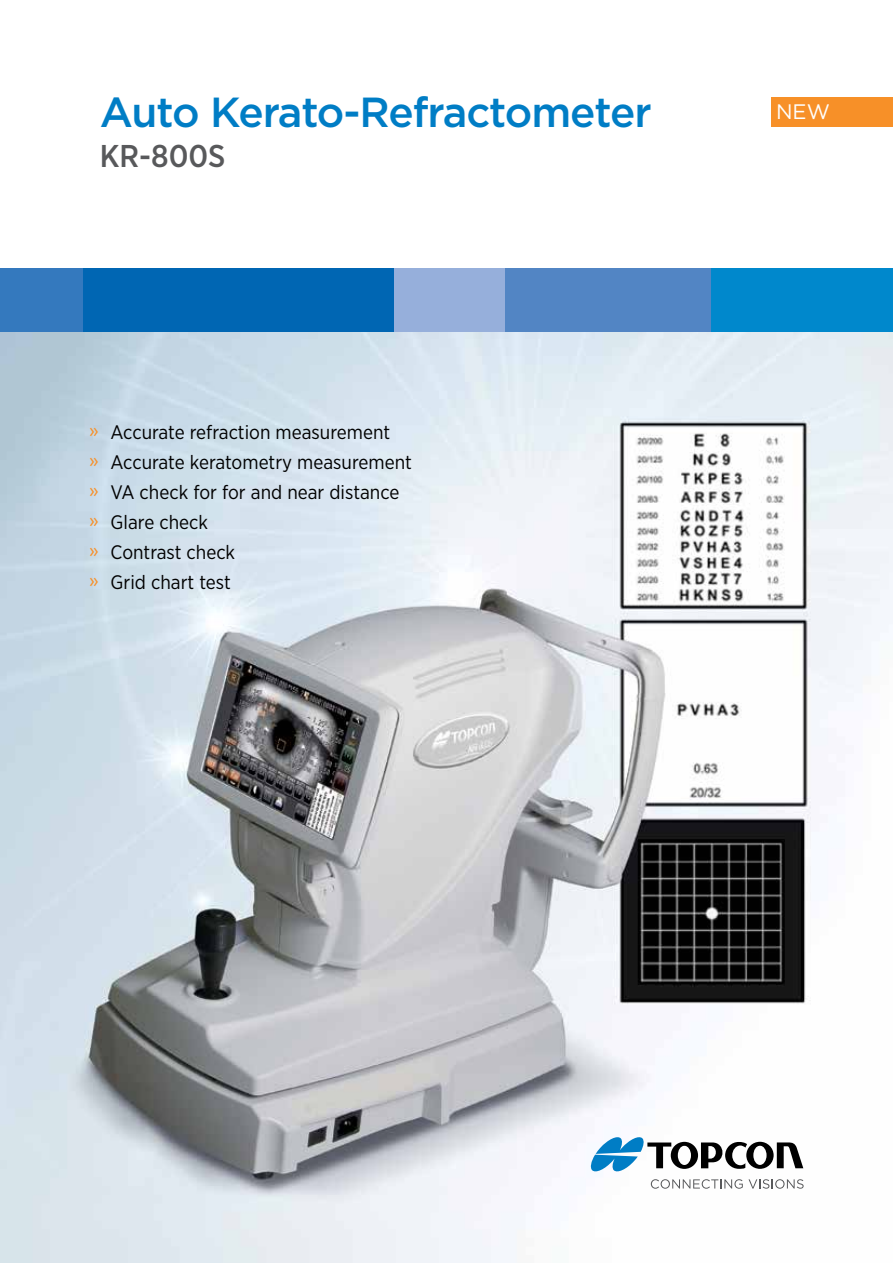
<style>
.page{position:relative;width:893px;height:1263px;background:#fff}
.page>*{position:absolute;margin:0;border:0;box-sizing:border-box;transform-origin:0 0}
.t1{font:500 42px "Gotham";letter-spacing:-.03em;color:#007dc5}
.t2{font:500 31.5px "Gotham Narrow";color:#58595b}
.t3{font:21px "Gotham";color:#fff}
.t4{font:19.5px/30px "Gotham Narrow";color:#000}
.s1{color:#f79028}
</style>
<div class="page">
<img style="left:0;top:332px;width:893px;height:931px">
<div style="left:0;top:269px;width:84px;height:63px;background:#3479be"></div>
<div style="left:84px;top:269px;width:311px;height:63px;background:#0066b3"></div>
<div style="left:394px;top:269px;width:112px;height:63px;background:#96afdb"></div>
<div style="left:506px;top:269px;width:206px;height:63px;background:#5285c4"></div>
<div style="left:712px;top:269px;width:181px;height:63px;background:#08c"></div>
<svg style="left:590px;top:1135px;width:213px;height:38px"></svg>
<svg style="left:651px;top:1179px;width:153px;height:10px"></svg>
<div style="left:771px;top:97px;width:122px;height:30px;background:#f79028"></div>
<h1 class="t1" style="left:100px;top:85px;width:553px">Auto Kerato-Refractometer</h1>
<h2 class="t2" style="left:100px;top:136px;width:127px">KR-800S</h2>
<p class="t4" style="left:89px;top:416px;width:324px"><span class="s1">»</span> Accurate refraction measurement<br><span class="s1">»</span> Accurate keratometry measurement <span class="s1">»</span> VA check for for and near distance <span class="s1">»</span> Glare check<br><span class="s1">»</span> Contrast check<br><span class="s1">»</span> Grid chart test</p>
<p class="t3" style="left:776px;top:98px;width:55px">NEW</p>
</div>
